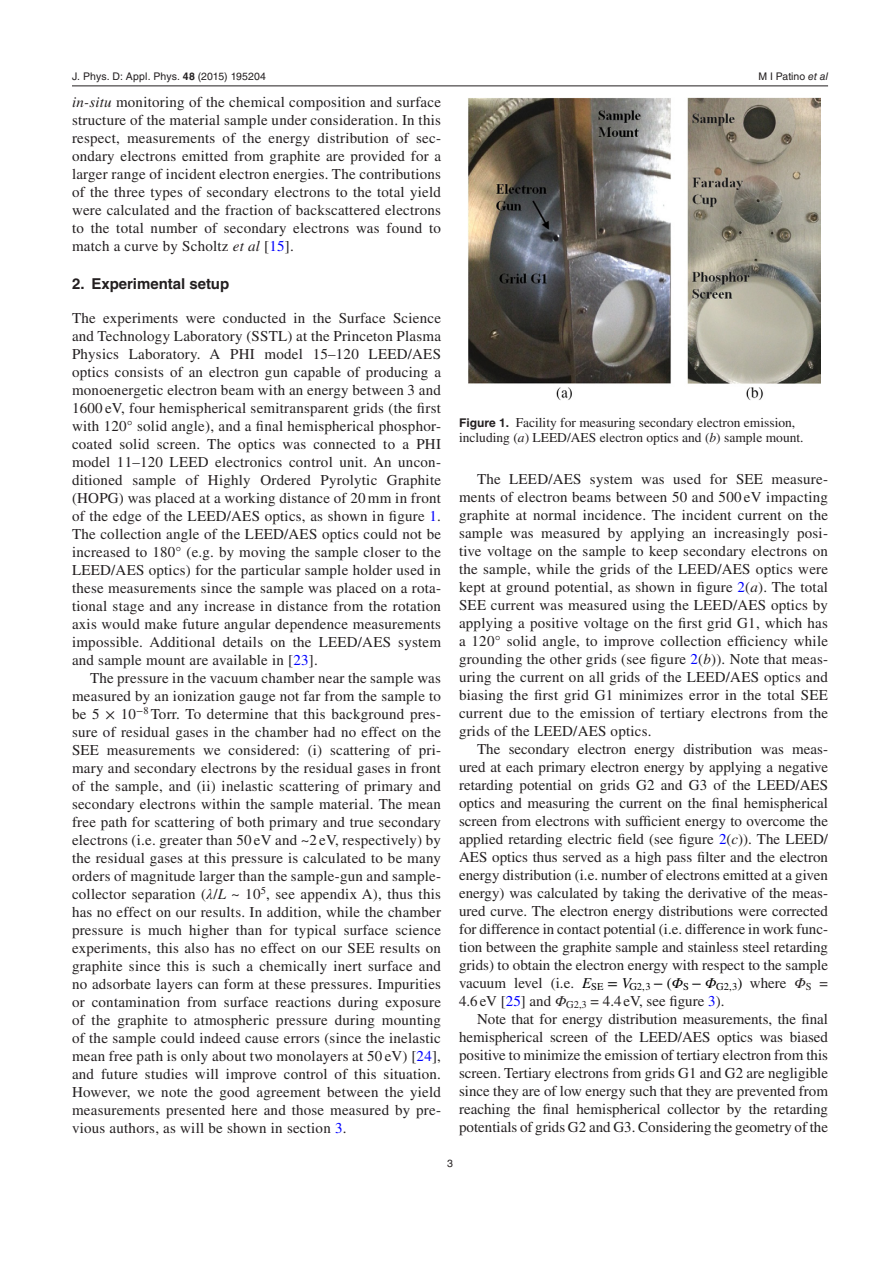
<style>
.page{position:relative;width:893px;height:1263px;background:#fff}
.page>*{position:absolute;margin:0;border:0;box-sizing:border-box;transform-origin:0 0}
.t1{font:15px/18px "Times LT Std";letter-spacing:.015em;color:#231f20;text-align:justify}
.t2{font:700 15px "Helvetica LT Std";color:#231f20}
.t3{font:15px "STIX General";color:#000}
.t4{font:15px "Times LT Std";color:#000}
.t5{font:italic 15px "STIX General";color:#000}
.t6{font:13.5px/15px "Times LT Std";color:#231f20}
.t7{font:10.5px "Helvetica LT Std";letter-spacing:.005em;color:#231f20}
.t8{font:10.5px "Times LT Std";color:#000}
.s1{font-family:"Helvetica";font-weight:700}
.s2{font-family:"Helvetica"}
.s3{font-style:italic}
.s4{color:#00f}
.s5{font-family:"STIX General"}
.s6{font-family:"STIX General";font-style:italic}
.s7{font-family:"Helvetica LT Std";font-weight:700;font-size:12px}
.s8{font-style:italic;color:#000}
.s9{font-family:"STIX General";color:#000}
</style>
<div class="page">
<hr style="left:72px;top:86px;width:756px;height:1px;background:#231f20">
<img style="left:468px;top:97px;width:352px;height:303px">
<p class="t7" style="left:72px;top:70px;width:196px">J. Phys. D: Appl. Phys. <span class="s1">48</span> (<span class="s2">2015</span>) 195204</p>
<p class="t1" style="left:72px;top:93px;width:371px"><span class="s3">in-situ</span> monitoring of the chemical composition and surface structure of the material sample under consideration. In this respect, measurements of the energy distribution of sec&shy;ondary electrons emitted from graphite are provided for a larger range of incident electron energies. The contributions of the three types of secondary electrons to the total yield were calculated and the fraction of backscattered electrons to the total number of secondary electrons was found to match a curve by Scholtz <span class="s3">et al</span> [<span class="s4">15</span>].</p>
<p class="t2" style="left:72px;top:274px;width:159px">2. Experimental setup</p>
<p class="t1" style="left:72px;top:309px;width:371px">The experiments were conducted in the Surface Science and Technology Laboratory (SSTL) at the Princeton Plasma Physics Laboratory. A PHI model 15<span class="s5">–</span>120 LEED/AES optics consists of an electron gun capable of producing a monoenergetic electron beam with an energy between 3 and 1600 eV, four hemispherical semitransparent grids (the first with 120<span class="s5">°</span> solid angle), and a final hemispherical phosphor&shy;coated solid screen. The optics was connected to a PHI model 11<span class="s5">–</span>120 LEED electronics control unit. An uncon&shy;ditioned sample of Highly Ordered Pyrolytic Graphite (HOPG) was placed at a working distance of 20mm in front of the edge of the LEED/AES optics, as shown in figure <span class="s4">1</span>.<br>The collection angle of the LEED/AES optics could not be increased to 180<span class="s5">°</span> (e.g. by moving the sample closer to the LEED/AES optics) for the particular sample holder used in these measurements since the sample was placed on a rota&shy;tional stage and any increase in distance from the rotation axis would make future angular dependence measurements impossible. Additional details on the LEED/AES system and sample mount are available in [<span class="s4">23</span>].</p>
<p class="t1" style="left:72px;top:669px;width:371px;text-indent:18px">The pressure in the vacuum chamber near the sample was measured by an ionization gauge not far from the sample to be 5 <span class="s5">×</span> 10<sup>−</sup><sup>8</sup> Torr. To determine that this background pres&shy;sure of residual gases in the chamber had no effect on the SEE measurements we considered: (i) scattering of pri&shy;mary and secondary electrons by the residual gases in front of the sample, and (ii) inelastic scattering of primary and secondary electrons within the sample material. The mean free path for scattering of both primary and true secondary electrons (i.e. greater than 50 eV and ~2 eV, respectively) by the residual gases at this pressure is calculated to be many orders of magnitude larger than the sample-gun and sample&shy;collector separation (<span class="s6">λ</span>/<span class="s3">L</span> ~ 10<sup>5</sup>, see appendix A), thus this has no effect on our results. In addition, while the chamber pressure is much higher than for typical surface science experiments, this also has no effect on our SEE results on graphite since this is such a chemically inert surface and no adsorbate layers can form at these pressures. Impurities or contamination from surface reactions during exposure of the graphite to atmospheric pressure during mounting of the sample could indeed cause errors (since the inelastic mean free path is only about two monolayers at 50 eV) [<span class="s4">24</span>], and future studies will improve control of this situation.<br>However, we note the good agreement between the yield measurements presented here and those measured by pre&shy;vious authors, as will be shown in section <span class="s4">3</span>.</p>
<p class="t7" style="left:758px;top:70px;width:71px">M I Patino <span class="s3">et al</span></p>
<p class="t6" style="left:459px;top:415px;width:346px"><span class="s7">Figure 1.</span> Facility for measuring secondary electron emission, including (<span class="s3">a</span>) LEED/AES electron optics and (<span class="s3">b</span>) sample mount.</p>
<p class="t1" style="left:459px;top:470px;width:371px;text-indent:18px">The LEED/AES system was used for SEE measure&shy;ments of electron beams between 50 and 500 eV impacting graphite at normal incidence. The incident current on the sample was measured by applying an increasingly posi&shy;tive voltage on the sample to keep secondary electrons on the sample, while the grids of the LEED/AES optics were kept at ground potential, as shown in figure <span class="s4">2</span>(<span class="s3">a</span>). The total SEE current was measured using the LEED/AES optics by applying a positive voltage on the first grid G1, which has a 120<span class="s5">°</span> solid angle, to improve collection efficiency while grounding the other grids (see figure <span class="s4">2</span>(<span class="s3">b</span>)). Note that meas&shy;uring the current on all grids of the LEED/AES optics and biasing the first grid G1 minimizes error in the total SEE current due to the emission of tertiary electrons from the grids of the LEED/AES optics.</p>
<p class="t1" style="left:459px;top:740px;width:371px;text-indent:18px">The secondary electron energy distribution was meas&shy;ured at each primary electron energy by applying a negative retarding potential on grids G2 and G3 of the LEED/AES optics and measuring the current on the final hemispherical screen from electrons with sufficient energy to overcome the applied retarding electric field (see figure <span class="s4">2</span>(<span class="s3">c</span>)). The LEED/ AES optics thus served as a high pass filter and the electron energy distribution (i.e. number of electrons emitted at a given energy) was calculated by taking the derivative of the meas&shy;ured curve. The electron energy distributions were corrected for difference in contact potential (i.e. difference in work func&shy;tion between the graphite sample and stainless steel retarding grids) to obtain the electron energy with respect to the sample vacuum level (i.e. <span class="s8">E</span><sub>SE</sub> <span class="s9">=</span></p>
<p class="t1" style="left:459px;top:974px;width:370px;text-indent:265px"><sub>2,3</sub> where <span class="s6">Φ</span><sub>S</sub> =<br>4.6eV [<span class="s4">25</span>] and <span class="s6">Φ</span><sub>G2,3</sub> = 4.4eV, see figure <span class="s4">3</span>).</p>
<p class="t1" style="left:459px;top:1010px;width:371px;text-indent:18px">Note that for energy distribution measurements, the final hemispherical screen of the LEED/AES optics was biased positive to minimize the emission of tertiary electron from this screen. Tertiary electrons from grids G1 and G2 are negligible since they are of low energy such that they are prevented from reaching the final hemispherical collector by the retarding potentials of grids G2 and G3. Considering the geometry of the</p>
<p class="t8" style="left:622px;top:981px;width:51px"><sup>V</sup>G2,3 <sup>(</sup></p>
<p class="t4" style="left:738px;top:975px;width:6px">)</p>
<p class="t5" style="left:672px;top:973px;width:13px">Φ</p>
<p class="t3" style="left:692px;top:973px;width:26px">−<span class="s3">Φ</span></p>
<p class="t8" style="left:683px;top:981px;width:7px">S</p>
<p class="t8" style="left:716px;top:981px;width:9px">G</p>
<p class="t3" style="left:653px;top:973px;width:12px">−</p>
<p class="t7" style="left:447px;top:1157px;width:7px">3</p>
</div>
